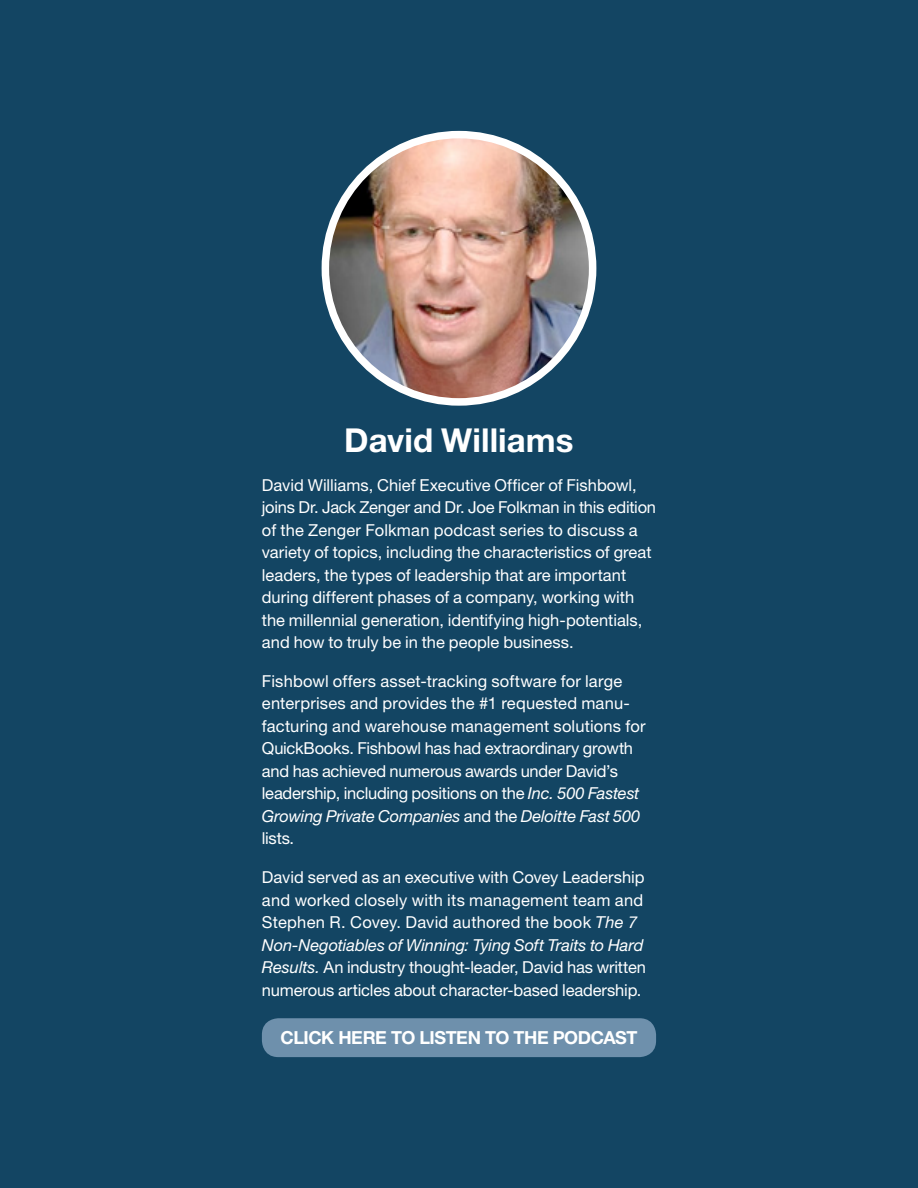
<style>
.page{position:relative;width:918px;height:1188px;background:#134563}
.page>*{position:absolute;margin:0;border:0;box-sizing:border-box;transform-origin:0 0}
.t1{font:700 33px "Helvetica Neue LT Std";letter-spacing:.005em;color:#fff}
.t2{font:700 18px "Helvetica Neue LT Std";letter-spacing:-.025em;color:#fff}
.t3{font:16.5px/22.5px "Helvetica Neue LT Std";color:#fff}
.s1{font-style:italic}
</style>
<div class="page">
<img style="left:325px;top:135px;width:268px;height:267px;border-radius:134px">
<div style="left:322px;top:131px;width:274px;height:275px;border:8px solid #fff;border-radius:50%"></div>
<div style="left:262px;top:1018px;width:394px;height:39px;background:#6e90ac;border-radius:16px"></div>
<h1 class="t1" style="left:344px;top:420px;width:231px">David Williams</h1>
<p class="t3" style="left:262px;top:473px;width:396px">David Williams, Chief Executive Officer of Fishbowl, joins Dr. Jack Zenger and Dr. Joe Folkman in this edition of the Zenger Folkman podcast series to discuss a variety of topics, including the characteristics of great leaders, the types of leadership that are important during different phases of a company, working with the millennial generation, identifying high-potentials, and how to truly be in the people business.</p>
<p class="t3" style="left:262px;top:670px;width:385px">Fishbowl offers asset-tracking software for large enterprises and provides the #1 requested manu&shy;facturing and warehouse management solutions for QuickBooks. Fishbowl has had extraordinary growth and has achieved numerous awards under David’s leadership, including positions on the <span class="s1">Inc. 500 Fastest Growing Private Companies</span> and the <span class="s1">Deloitte Fast 500 </span>lists.</p>
<p class="t3" style="left:262px;top:866px;width:386px">David served as an executive with Covey Leadership and worked closely with its management team and Stephen R. Covey. David authored the book <span class="s1">The 7<br>Non-Negotiables of Winning: Tying Soft Traits to Hard Results.</span> An industry thought-leader, David has written numerous articles about character-based leadership.</p>
<p class="t2" style="left:280px;top:1027px;width:359px">CLICK HERE TO LISTEN TO THE PODCAST</p>
</div>
